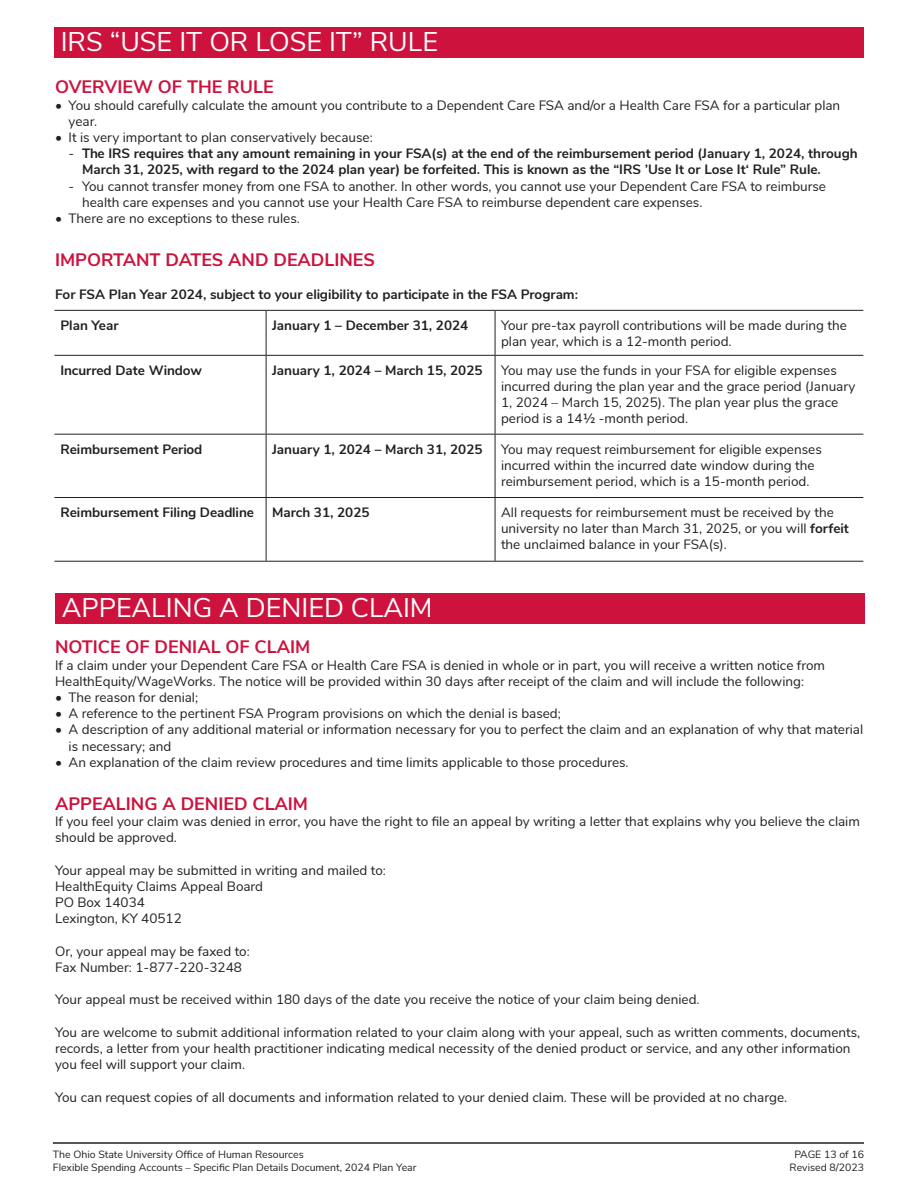
<style>
.page{position:relative;width:918px;height:1188px;background:#fff}
.page>*{position:absolute;margin:0;border:0;box-sizing:border-box;transform-origin:0 0}
.t1{font:27px "Buckeye Sans 2";color:#fff}
.t2{font:700 18px "Buckeye Sans 2";color:#cd123d}
.t3{font:13.5px/16.2px "Buckeye Sans 2";color:#231f20}
.t4{font:700 13.5px/16.2px "Buckeye Sans 2";color:#231f20}
.t5{font:10.5px/12.6px "Buckeye Sans 2";color:#231f20}
.s1{font-weight:400}
.s2{font-weight:700}
</style>
<div class="page">
<hr style="left:53px;top:1142px;width:811px;height:2px;background:#231f20">
<div style="left:54px;top:27px;width:810px;height:30px;background:#cd123d"></div>
<div style="left:55px;top:594px;width:810px;height:30px;background:#cd123d"></div>
<hr style="left:54px;top:310px;width:212px;height:1px;background:#231f20">
<hr style="left:266px;top:310px;width:229px;height:1px;background:#231f20">
<hr style="left:266px;top:311px;width:1px;height:44px;background:#231f20">
<hr style="left:495px;top:310px;width:368px;height:1px;background:#231f20">
<hr style="left:495px;top:311px;width:1px;height:44px;background:#231f20">
<hr style="left:54px;top:355px;width:212px;height:1px;background:#231f20">
<hr style="left:266px;top:355px;width:229px;height:1px;background:#231f20">
<hr style="left:266px;top:356px;width:1px;height:78px;background:#231f20">
<hr style="left:495px;top:355px;width:368px;height:1px;background:#231f20">
<hr style="left:495px;top:356px;width:1px;height:78px;background:#231f20">
<hr style="left:54px;top:434px;width:212px;height:1px;background:#231f20">
<hr style="left:266px;top:434px;width:229px;height:1px;background:#231f20">
<hr style="left:266px;top:435px;width:1px;height:62px;background:#231f20">
<hr style="left:495px;top:434px;width:368px;height:1px;background:#231f20">
<hr style="left:495px;top:435px;width:1px;height:62px;background:#231f20">
<hr style="left:54px;top:497px;width:212px;height:1px;background:#231f20">
<hr style="left:266px;top:497px;width:229px;height:1px;background:#231f20">
<hr style="left:266px;top:498px;width:1px;height:63px;background:#231f20">
<hr style="left:495px;top:497px;width:368px;height:1px;background:#231f20">
<hr style="left:495px;top:498px;width:1px;height:63px;background:#231f20">
<hr style="left:54px;top:561px;width:212px;height:1px;background:#231f20">
<hr style="left:266px;top:561px;width:229px;height:1px;background:#231f20">
<hr style="left:495px;top:561px;width:368px;height:1px;background:#231f20">
<h2 class="t1" style="left:61px;top:25px;width:379px">IRS “USE IT OR LOSE IT” RULE</h2>
<h3 class="t2" style="left:55px;top:76px;width:220px">OVERVIEW OF THE RULE</h3>
<p class="t3" style="left:69px;top:97px;width:773px;text-indent:-14px">• You should carefully calculate the amount you contribute to a Dependent Care FSA and/or a Health Care FSA for a particular plan year.</p>
<p class="t3" style="left:55px;top:129px;width:319px">• It is very important to plan conservatively because:</p>
<p class="t4" style="left:82px;top:145px;width:777px;text-indent:-14px"><span class="s1">-</span> The IRS requires that any amount remaining in your FSA(s) at the end of the reimbursement period (January 1, 2024, through<br>March 31, 2025, with regard to the 2024 plan year) be forfeited. This is known as the “IRS ’Use It or Lose It‘ Rule” Rule.</p>
<p class="t3" style="left:82px;top:178px;width:745px;text-indent:-14px">- You cannot transfer money from one FSA to another. In other words, you cannot use your Dependent Care FSA to reimburse health care expenses and you cannot use your Health Care FSA to reimburse dependent care expenses.</p>
<p class="t3" style="left:55px;top:210px;width:245px">• There are no exceptions to these rules.</p>
<h3 class="t2" style="left:55px;top:249px;width:321px">IMPORTANT DATES AND DEADLINES</h3>
<p class="t4" style="left:55px;top:286px;width:525px">For FSA Plan Year 2024, subject to your eligibility to participate in the FSA Program:</p>
<p class="t4" style="left:60px;top:317px;width:60px">Plan Year</p>
<p class="t4" style="left:272px;top:317px;width:198px">January 1 – December 31, 2024</p>
<p class="t3" style="left:501px;top:317px;width:347px">Your pre-tax payroll contributions will be made during the plan year, which is a 12-month period.</p>
<p class="t4" style="left:60px;top:362px;width:143px">Incurred Date Window</p>
<p class="t4" style="left:272px;top:362px;width:212px">January 1, 2024 – March 15, 2025</p>
<p class="t3" style="left:501px;top:362px;width:356px">You may use the funds in your FSA for eligible expenses incurred during the plan year and the grace period (January 1, 2024 – March 15, 2025). The plan year plus the grace period is a 14½ -month period.</p>
<p class="t4" style="left:60px;top:441px;width:143px">Reimbursement Period</p>
<p class="t4" style="left:272px;top:441px;width:212px">January 1, 2024 – March 31, 2025</p>
<p class="t3" style="left:501px;top:441px;width:322px">You may request reimbursement for eligible expenses incurred within the incurred date window during the reimbursement period, which is a 15-month period.</p>
<p class="t4" style="left:60px;top:504px;width:195px">Reimbursement Filing Deadline</p>
<p class="t4" style="left:272px;top:504px;width:99px">March 31, 2025</p>
<p class="t3" style="left:501px;top:504px;width:349px">All requests for reimbursement must be received by the university no later than March 31, 2025, or you will <span class="s2">forfeit </span>the unclaimed balance in your FSA(s).</p>
<h2 class="t1" style="left:62px;top:592px;width:372px">APPEALING A DENIED CLAIM</h2>
<h3 class="t2" style="left:55px;top:636px;width:257px">NOTICE OF DENIAL OF CLAIM</h3>
<p class="t3" style="left:55px;top:657px;width:771px">If a claim under your Dependent Care FSA or Health Care FSA is denied in whole or in part, you will receive a written notice from<br>HealthEquity/WageWorks. The notice will be provided within 30 days after receipt of the claim and will include the following:</p>
<p class="t3" style="left:55px;top:689px;width:145px">• The reason for denial;</p>
<p class="t3" style="left:55px;top:705px;width:507px">• A reference to the pertinent FSA Program provisions on which the denial is based;</p>
<p class="t3" style="left:69px;top:722px;width:796px;text-indent:-14px">• A description of any additional material or information necessary for you to perfect the claim and an explanation of why that material is necessary; and</p>
<p class="t3" style="left:55px;top:754px;width:573px">• An explanation of the claim review procedures and time limits applicable to those procedures.</p>
<h3 class="t2" style="left:55px;top:793px;width:255px">APPEALING A DENIED CLAIM</h3>
<p class="t3" style="left:55px;top:813px;width:806px">If you feel your claim was denied in error, you have the right to file an appeal by writing a letter that explains why you believe the claim should be approved.</p>
<p class="t3" style="left:55px;top:862px;width:332px">Your appeal may be submitted in writing and mailed to:</p>
<p class="t3" style="left:55px;top:878px;width:210px">HealthEquity Claims Appeal Board<br>PO Box 14034<br>Lexington, KY 40512</p>
<p class="t3" style="left:55px;top:943px;width:196px">Or, your appeal may be faxed to:<br>Fax Number: 1-877-220-3248</p>
<p class="t3" style="left:55px;top:992px;width:644px">Your appeal must be received within 180 days of the date you receive the notice of your claim being denied.</p>
<p class="t3" style="left:55px;top:1024px;width:807px">You are welcome to submit additional information related to your claim along with your appeal, such as written comments, documents, records, a letter from your health practitioner indicating medical necessity of the denied product or service, and any other information you feel will support your claim.</p>
<p class="t3" style="left:55px;top:1089px;width:734px">You can request copies of all documents and information related to your denied claim. These will be provided at no charge.</p>
<p class="t5" style="left:53px;top:1148px;width:365px">The Ohio State University Office of Human Resources<br>Flexible Spending Accounts – Specific Plan Details Document, 2024 Plan Year</p>
<p class="t5" style="left:794px;top:1148px;width:71px">PAGE 13 of 16</p>
<p class="t5" style="left:790px;top:1161px;width:76px">Revised 8/2023</p>
</div>
